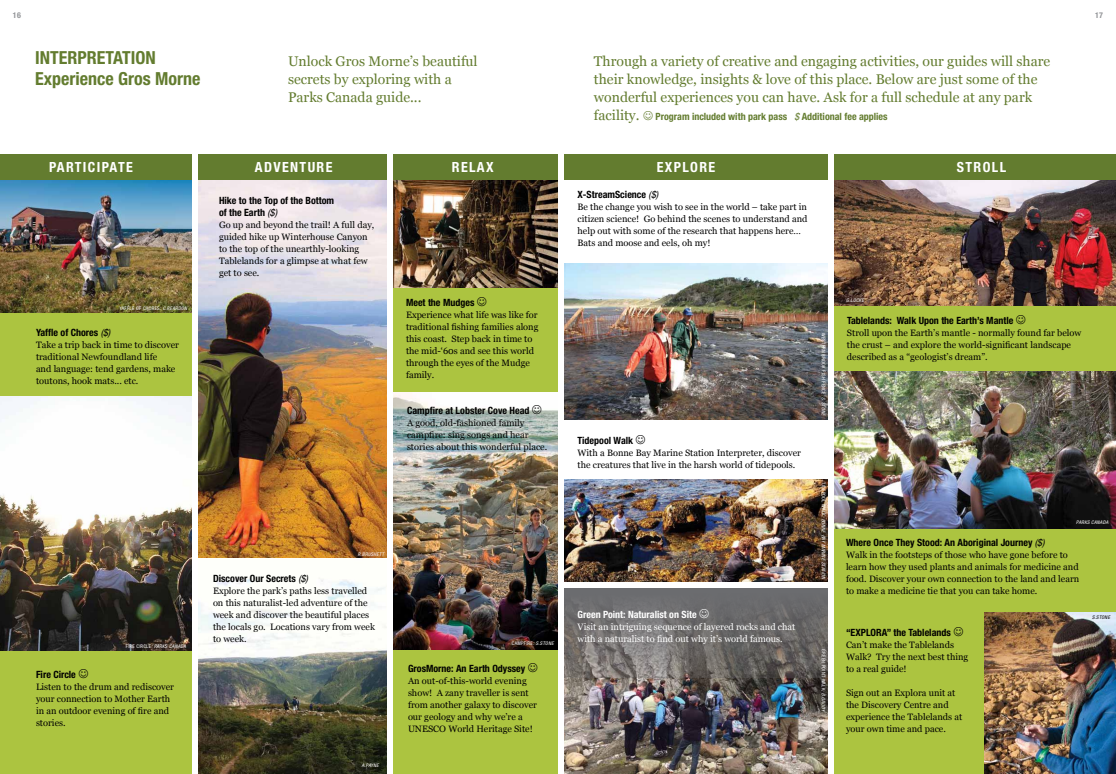
<style>
.page{position:relative;width:1116px;height:774px;background:#fff}
.page>*{position:absolute;margin:0;border:0;box-sizing:border-box;transform-origin:0 0}
.t1{font:700 condensed 18px/21px "Helvetica Neue LT Std";color:#637c2f}
.t2{font:14px/18px "Georgia";color:#637c2f}
.t3{font:700 condensed 14px "Helvetica Neue LT Std";letter-spacing:.095em;color:#fff}
.t4{font:700 condensed 10px/12px "Helvetica Neue LT Std";color:#000}
.t5{font:700 condensed 10px "Helvetica Neue LT Std";color:#637c2f}
.t6{font:700 condensed 10px "Helvetica Neue LT Std";color:#fff}
.t7{font:9.2px/12px "Georgia";color:#000}
.t8{font:9.2px/12px "Georgia";color:#fff}
.t9{font:700 condensed 8px "Helvetica Neue LT Std";color:#939598}
.t10{font:italic condensed 5px "Helvetica Neue LT Std";letter-spacing:.05em;color:#fff}
.t11{font:condensed 5px "Helvetica Neue LT Std";letter-spacing:.05em;color:#fff}
.t12{font:italic condensed 5px "Helvetica Neue LT Std";letter-spacing:.05em;color:#000}
.s1{font-weight:400;font-style:italic}
.s2{font-style:normal}
.s3{font-style:italic}
</style>
<div class="page">
<div style="left:0;top:162px;width:1116px;height:612px;background:#acc440"></div>
<div style="left:558px;top:180px;width:270px;height:594px;background:#fff"></div>
<img style="left:0;top:180px;width:192px;height:133px">
<img style="left:0;top:396px;width:192px;height:255px">
<img style="left:198px;top:180px;width:189px;height:594px">
<img style="left:393px;top:180px;width:165px;height:108px">
<img style="left:393px;top:393px;width:165px;height:257px">
<img style="left:564px;top:678px;width:264px;height:96px">
<img style="left:564px;top:480px;width:264px;height:102px">
<img style="left:984px;top:612px;width:132px;height:162px">
<img style="left:564px;top:264px;width:264px;height:156px">
<img style="left:834px;top:372px;width:282px;height:156px">
<img style="left:834px;top:180px;width:282px;height:126px">
<svg style="left:564px;top:588px;width:264px;height:90px"></svg>
<div style="left:0;top:155px;width:1116px;height:25px;background:#637c2f"></div>
<div style="left:192px;top:146px;width:6px;height:628px;background:#fff"></div>
<div style="left:387px;top:144px;width:6px;height:630px;background:#fff"></div>
<div style="left:558px;top:146px;width:6px;height:628px;background:#fff"></div>
<div style="left:828px;top:146px;width:6px;height:628px;background:#fff"></div>
<svg style="left:532px;top:405px;width:10px;height:9px"></svg>
<svg style="left:700px;top:609px;width:9px;height:9px"></svg>
<p class="t9" style="left:13px;top:10px;width:10px">16</p>
<p class="t9" style="left:1095px;top:10px;width:10px">17</p>
<h1 class="t1" style="left:35px;top:47px;width:167px">INTERPRETATION<br>Experience Gros Morne</h1>
<h2 class="t2" style="left:288px;top:52px;width:191px">Unlock Gros Morne’s beautiful secrets by exploring with a<br>Parks Canada guide...</h2>
<h2 class="t2" style="left:594px;top:52px;width:458px">Through a variety of creative and engaging activities, our guides will share their knowledge, insights &amp; love of this place. Below are just some of the wonderful experiences you can have. Ask for a full schedule at any park facility.</h2>
<p class="t5" style="left:656px;top:110px;width:234px">Program included with park pass <span class="s1">$</span> Additional fee applies</p>
<h2 class="t3" style="left:49px;top:159px;width:85px">PARTICIPATE</h2>
<h2 class="t3" style="left:255px;top:159px;width:79px">ADVENTURE</h2>
<h2 class="t3" style="left:452px;top:159px;width:43px">RELAX</h2>
<h2 class="t3" style="left:657px;top:159px;width:60px">EXPLORE</h2>
<h2 class="t3" style="left:957px;top:159px;width:51px">STROLL</h2>
<p class="t11" style="left:120px;top:305px;width:4px">YAFFLE</p>
<p class="t11" style="left:136px;top:305px;width:11px">OF CHORES</p>
<p class="t10" style="left:160px;top:305px;width:11px">: C.REARDON</p>
<p class="t4" style="left:36px;top:326px;width:76px">Yaffle of Chores <span class="s1">($)</span></p>
<p class="t7" style="left:36px;top:339px;width:144px">Take a trip back in time to discover traditional Newfoundland life<br>and language: tend gardens, make toutons, hook mats... etc.</p>
<p class="t10" style="left:126px;top:643px;width:62px"><span class="s2">FIRE CIRCLE</span>: PARKS CANADA</p>
<p class="t4" style="left:36px;top:668px;width:41px">Fire Circle</p>
<p class="t7" style="left:36px;top:681px;width:140px">Listen to the drum and rediscover your connection to Mother Earth in an outdoor evening of fire and stories.</p>
<p class="t4" style="left:219px;top:194px;width:117px">Hike to the Top of the Bottom of the Earth <span class="s1">($)</span></p>
<p class="t7" style="left:219px;top:219px;width:157px">Go up and beyond the trail! A full day, guided hike up Winterhouse Canyon to the top of the unearthly-looking<br>Tablelands for a glimpse at what few get to see.</p>
<p class="t4" style="left:406px;top:296px;width:70px">Meet the Mudges</p>
<p class="t7" style="left:406px;top:309px;width:134px">Experience what life was like for traditional fishing families along this coast. Step back in time to the mid-‘60s and see this world through the eyes of the Mudge family.</p>
<p class="t4" style="left:407px;top:404px;width:124px">Campfire at Lobster Cove Head</p>
<p class="t7" style="left:407px;top:417px;width:142px">A good, old-fashioned family campfire: sing songs and hear stories about this wonderful place.</p>
<p class="t10" style="left:358px;top:551px;width:28px">R.BRUSHETT</p>
<p class="t4" style="left:213px;top:572px;width:97px">Discover Our Secrets <span class="s1">($)</span></p>
<p class="t7" style="left:213px;top:585px;width:163px">Explore the park’s paths less travelled on this naturalist-led adventure of the week and discover the beautiful places the locals go. Locations vary from week to week.</p>
<p class="t10" style="left:362px;top:762px;width:19px">A.PAYNE</p>
<p class="t11" style="left:512px;top:640px;width:43px">CAMPFIRE<span class="s3">: S.STONE</span></p>
<p class="t4" style="left:408px;top:662px;width:119px">GrosMorne: An Earth Odyssey</p>
<p class="t7" style="left:408px;top:675px;width:130px">An out-of-this-world evening show! A zany traveller is sent from another galaxy to discover our geology and why we’re a<br>UNESCO World Heritage Site!</p>
<p class="t4" style="left:578px;top:188px;width:82px">X-StreamScience <span class="s1">($)</span></p>
<p class="t7" style="left:578px;top:201px;width:231px">Be the change you wish to see in the world – take part in citizen science! Go behind the scenes to understand and help out with some of the research that happens here… Bats and moose and eels, oh my!</p>
<p class="t4" style="left:578px;top:434px;width:57px">Tidepool Walk</p>
<p class="t7" style="left:578px;top:447px;width:225px">With a Bonne Bay Marine Station Interpreter, discover the creatures that live in the harsh world of tidepools.</p>
<p class="t6" style="left:578px;top:608px;width:121px">Green Point: Naturalist on Site</p>
<p class="t8" style="left:578px;top:621px;width:219px">Visit an intriguing sequence of layered rocks and chat with a naturalist to find out why it’s world famous.</p>
<p class="t11" style="left:826px;top:333px;width:85px;rotate:90deg">WESTERN BROOK FISH FENCE<span class="s3">: S.STONE</span></p>
<p class="t10" style="left:826px;top:482px;width:98px;rotate:90deg"><span class="s2">TIDEPOOL WALK</span>: BONNE BAY MARINE STATION</p>
<p class="t11" style="left:826px;top:649px;width:64px;rotate:90deg">GREEN POINT WALK<span class="s3">: B.GAUDY</span></p>
<p class="t10" style="left:846px;top:297px;width:19px">G.LOCKE</p>
<p class="t4" style="left:847px;top:314px;width:168px">Tablelands: Walk Upon the Earth’s Mantle</p>
<p class="t7" style="left:847px;top:327px;width:236px">Stroll upon the Earth’s mantle - normally found far below the crust – and explore the world-significant landscape described as a “geologist’s dream”.</p>
<p class="t10" style="left:1076px;top:519px;width:33px">PARKS CANADA</p>
<p class="t4" style="left:846px;top:536px;width:200px">Where Once They Stood: An Aboriginal Journey <span class="s1">($)</span></p>
<p class="t7" style="left:846px;top:549px;width:235px">Walk in the footsteps of those who have gone before to learn how they used plants and animals for medicine and food. Discover your own connection to the land and learn to make a medicine tie that you can take home.</p>
<p class="t4" style="left:846px;top:626px;width:106px">“EXPLORA” the Tablelands</p>
<p class="t7" style="left:846px;top:639px;width:124px">Can’t make the Tablelands<br>Walk? Try the next best thing to a real guide!</p>
<p class="t7" style="left:846px;top:687px;width:118px">Sign out an Explora unit at the Discovery Centre and experience the Tablelands at your own time and pace.</p>
<p class="t12" style="left:1092px;top:615px;width:19px">S.STONE</p>
</div>
